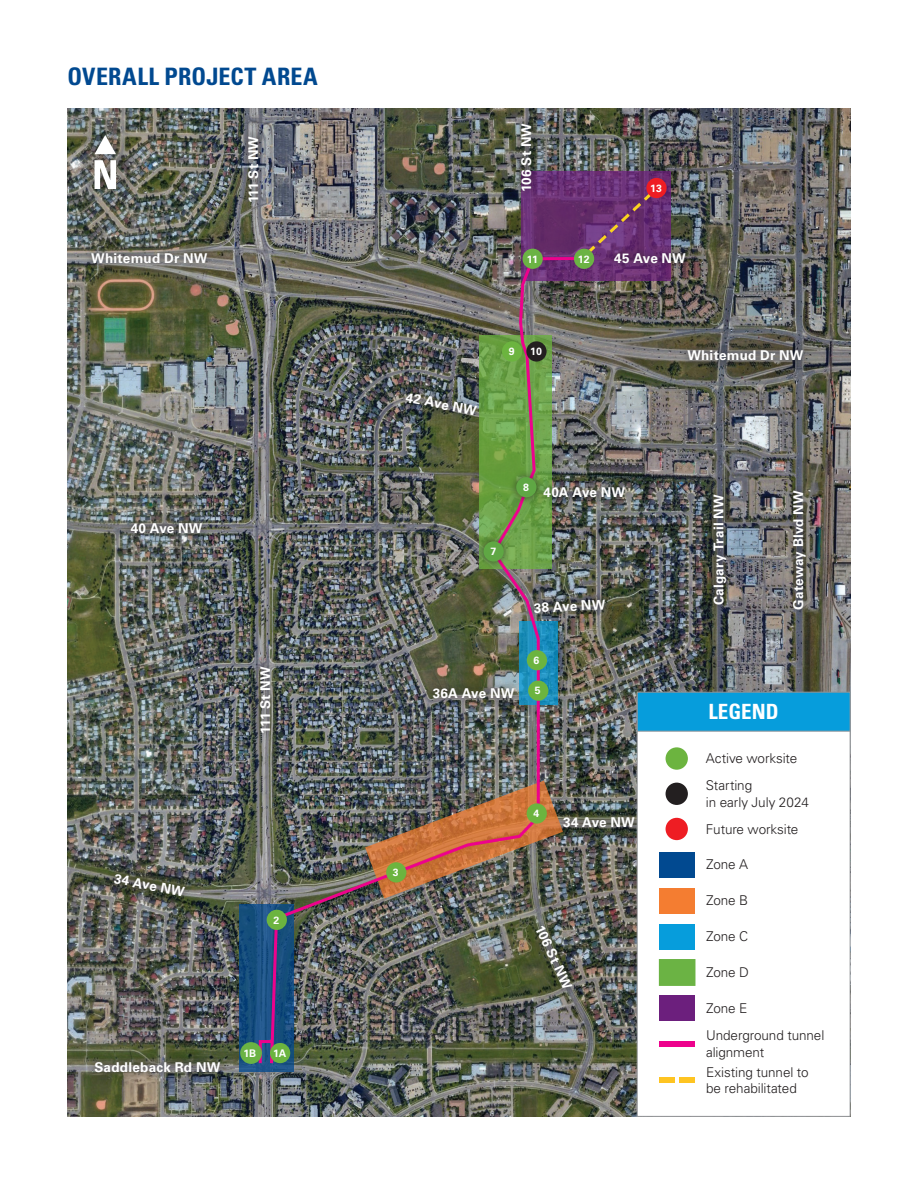
<style>
.page{position:relative;width:918px;height:1188px;background:#fff}
.page>*{position:absolute;margin:0;border:0;box-sizing:border-box;transform-origin:0 0}
.Body_Title{font:700 condensed 24px "Univers LT Pro";letter-spacing:.02em;color:#014990}
.t1{font:700 condensed 21px "Univers LT Pro";color:#fff}
.Body_Sub-Title{font:700 13.5px "Univers LT Std";letter-spacing:.015em;color:#fff}
.t2{font:300 13.5px/16.5px "Univers LT Std";letter-spacing:-.005em;color:#231f20}
.Body_Sub-Title-2{font:700 10.5px "Univers LT Std";letter-spacing:-.01em;color:#fff}
</style>
<div class="page">
<img style="left:68px;top:108px;width:782px;height:1009px">
<svg style="left:521px;top:172px;width:150px;height:109px;background:#672f71"></svg>
<svg style="left:239px;top:904px;width:54px;height:167px;background:#184f81"></svg>
<div style="left:252px;top:659px;width:25px;height:81px;background:#231f20;opacity:.75"></div>
<div style="left:240px;top:129px;width:25px;height:80px;background:#231f20;opacity:.75"></div>
<div style="left:513px;top:116px;width:25px;height:82px;background:#231f20;opacity:.75"></div>
<div style="left:680px;top:342px;width:131px;height:26px;background:#231f20;opacity:.75"></div>
<div style="left:84px;top:245px;width:131px;height:26px;background:#231f20;opacity:.75"></div>
<div style="left:526px;top:592px;width:86px;height:28px;background:#231f20;opacity:.75"></div>
<div style="left:536px;top:480px;width:96px;height:25px;background:#231f20;opacity:.75"></div>
<div style="left:607px;top:245px;width:86px;height:26px;background:#231f20;opacity:.75"></div>
<div style="left:123px;top:516px;width:87px;height:25px;background:#231f20;opacity:.75"></div>
<div style="left:106px;top:866px;width:86px;height:38px;background:#231f20;opacity:.75"></div>
<div style="left:556px;top:809px;width:86px;height:26px;background:#231f20;opacity:.75"></div>
<div style="left:87px;top:1054px;width:141px;height:26px;background:#231f20;opacity:.75"></div>
<div style="left:705px;top:487px;width:28px;height:125px;background:#231f20;opacity:.75"></div>
<div style="left:785px;top:483px;width:28px;height:133px;background:#231f20;opacity:.75"></div>
<div style="left:72px;top:116px;width:67px;height:95px;background:#231f20;opacity:.5"></div>
<svg style="left:94px;top:160px;width:22px;height:29px"></svg>
<svg style="left:95px;top:135px;width:21px;height:19px"></svg>
<div style="left:637px;top:695px;width:213px;height:422px;background:#fff;border:1px solid #939598"></div>
<div style="left:637px;top:692px;width:213px;height:40px;background:#069ddc;border:1px solid #939598"></div>
<img style="left:268px;top:250px;width:319px;height:816px">
<svg style="left:257px;top:1039px;width:19px;height:27px"></svg>
<svg style="left:583px;top:189px;width:73px;height:68px;background:#6d3672"></svg>
<div style="left:270px;top:1043px;width:20px;height:20px;background:#6cb43f;border-radius:50%"></div>
<div style="left:267px;top:910px;width:20px;height:20px;background:#6cb43f;border-radius:50%"></div>
<div style="left:386px;top:862px;width:20px;height:21px;background:#6cb43f;border-radius:50%"></div>
<div style="left:526px;top:341px;width:21px;height:21px;background:#231f20;border-radius:50%"></div>
<div style="left:523px;top:249px;width:20px;height:20px;background:#6bb344;border-radius:50%"></div>
<div style="left:646px;top:178px;width:21px;height:20px;background:#ee1d23;border-radius:50%"></div>
<div style="left:527px;top:803px;width:20px;height:21px;background:#6cb43f;border-radius:50%"></div>
<div style="left:528px;top:681px;width:20px;height:20px;background:#6cb43f;border-radius:50%"></div>
<div style="left:509px;top:469px;width:35px;height:36px;background:#231f20;opacity:.65"></div>
<div style="left:516px;top:477px;width:20px;height:20px;background:#5fa744;border-radius:50%"></div>
<div style="left:241px;top:1043px;width:20px;height:20px;background:#6bb344;border-radius:50%"></div>
<div style="left:240px;top:1042px;width:22px;height:22px;border:2px solid #6bb344;border-radius:50%"></div>
<div style="left:527px;top:650px;width:20px;height:20px;background:#6cb43f;border-radius:50%"></div>
<div style="left:476px;top:534px;width:35px;height:35px;background:#231f20;opacity:.65"></div>
<div style="left:484px;top:541px;width:20px;height:21px;background:#5fa744;border-radius:50%"></div>
<div style="left:660px;top:852px;width:35px;height:26px;background:#014990"></div>
<div style="left:660px;top:888px;width:35px;height:25px;background:#f47d31"></div>
<div style="left:660px;top:924px;width:35px;height:25px;background:#069ddc"></div>
<div style="left:659px;top:959px;width:36px;height:27px;background:#6bb344;border:2px solid #6bb344"></div>
<div style="left:660px;top:996px;width:35px;height:25px;background:#6c1f7d"></div>
<div style="left:660px;top:1041px;width:35px;height:6px;background:#ed028c"></div>
<div style="left:660px;top:1078px;width:15px;height:5px;background:#fec422"></div>
<div style="left:679px;top:1078px;width:16px;height:5px;background:#fec422"></div>
<div style="left:666px;top:818px;width:22px;height:22px;background:#ee1d23;border-radius:50%"></div>
<div style="left:666px;top:783px;width:22px;height:22px;background:#231f20;border-radius:50%"></div>
<div style="left:666px;top:747px;width:22px;height:23px;background:#6cb43f;border-radius:50%"></div>
<div style="left:574px;top:249px;width:20px;height:20px;background:#6bb344;border-radius:50%"></div>
<div style="left:502px;top:341px;width:20px;height:21px;background:#6cb43f;border-radius:50%"></div>
<p class="Body_Title" style="left:68px;top:62px;width:252px">OVERALL PROJECT AREA</p>
<p class="Body_Sub-Title" style="left:91px;top:250px;width:117px">Whitemud Dr NW</p>
<p class="Body_Sub-Title" style="left:246px;top:203px;width:69px;rotate:-90deg">111 St NW</p>
<p class="Body_Sub-Title" style="left:131px;top:521px;width:73px">40 Ave NW</p>
<p class="Body_Sub-Title" style="left:257px;top:734px;width:69px;rotate:-90deg">111 St NW</p>
<p class="Body_Sub-Title" style="left:116px;top:871px;width:73px;rotate:11deg">34 Ave NW</p>
<p class="Body_Sub-Title-2" style="left:274px;top:914px;width:7px">2</p>
<p class="Body_Sub-Title" style="left:94px;top:1059px;width:127px">Saddleback Rd NW</p>
<p class="Body_Sub-Title-2" style="left:244px;top:1047px;width:14px">1B</p>
<p class="Body_Sub-Title-2" style="left:273px;top:1047px;width:15px">1A</p>
<p class="Body_Sub-Title" style="left:519px;top:192px;width:70px;rotate:-90deg">106 St NW</p>
<p class="Body_Sub-Title-2" style="left:527px;top:253px;width:13px">11</p>
<p class="Body_Sub-Title-2" style="left:578px;top:253px;width:13px">12</p>
<p class="Body_Sub-Title-2" style="left:650px;top:182px;width:13px">13</p>
<p class="Body_Sub-Title" style="left:614px;top:250px;width:73px">45 Ave NW</p>
<p class="Body_Sub-Title" style="left:408px;top:389px;width:73px;rotate:11deg">42 Ave NW</p>
<p class="Body_Sub-Title-2" style="left:509px;top:345px;width:7px">9</p>
<p class="Body_Sub-Title-2" style="left:530px;top:345px;width:13px">10</p>
<p class="Body_Sub-Title-2" style="left:490px;top:545px;width:7px">7</p>
<p class="Body_Sub-Title-2" style="left:523px;top:481px;width:7px">8</p>
<p class="Body_Sub-Title" style="left:544px;top:485px;width:83px">40A Ave NW</p>
<p class="Body_Sub-Title" style="left:533px;top:600px;width:73px;rotate:-3deg">38 Ave NW</p>
<p class="Body_Sub-Title-2" style="left:534px;top:654px;width:7px">6</p>
<p class="Body_Sub-Title" style="left:687px;top:347px;width:117px">Whitemud Dr NW</p>
<p class="Body_Sub-Title" style="left:711px;top:605px;width:112px;rotate:-90deg">Calgary Trail NW</p>
<p class="Body_Sub-Title" style="left:791px;top:610px;width:121px;rotate:-90deg">Gateway Blvd NW</p>
<p class="Body_Sub-Title" style="left:433px;top:685px;width:83px">36A Ave NW</p>
<p class="Body_Sub-Title-2" style="left:535px;top:685px;width:7px">5</p>
<p class="Body_Sub-Title-2" style="left:393px;top:866px;width:7px">3</p>
<p class="Body_Sub-Title-2" style="left:533px;top:807px;width:7px">4</p>
<p class="Body_Sub-Title" style="left:563px;top:814px;width:73px">34 Ave NW</p>
<p class="Body_Sub-Title" style="left:546px;top:922px;width:70px;rotate:65deg">106 St NW</p>
<p class="t1" style="left:709px;top:698px;width:71px">LEGEND</p>
<p class="t2" style="left:706px;top:750px;width:93px">Active worksite</p>
<p class="t2" style="left:706px;top:777px;width:105px">Starting<br>in early July 2024</p>
<p class="t2" style="left:706px;top:821px;width:94px">Future worksite</p>
<p class="t2" style="left:706px;top:856px;width:44px">Zone A</p>
<p class="t2" style="left:706px;top:892px;width:44px">Zone B</p>
<p class="t2" style="left:706px;top:928px;width:44px">Zone C</p>
<p class="t2" style="left:706px;top:964px;width:45px">Zone D</p>
<p class="t2" style="left:706px;top:1000px;width:43px">Zone E</p>
<p class="t2" style="left:706px;top:1027px;width:120px">Underground tunnel alignment</p>
<p class="t2" style="left:706px;top:1064px;width:104px">Existing tunnel to be rehabilitated</p>
</div>
